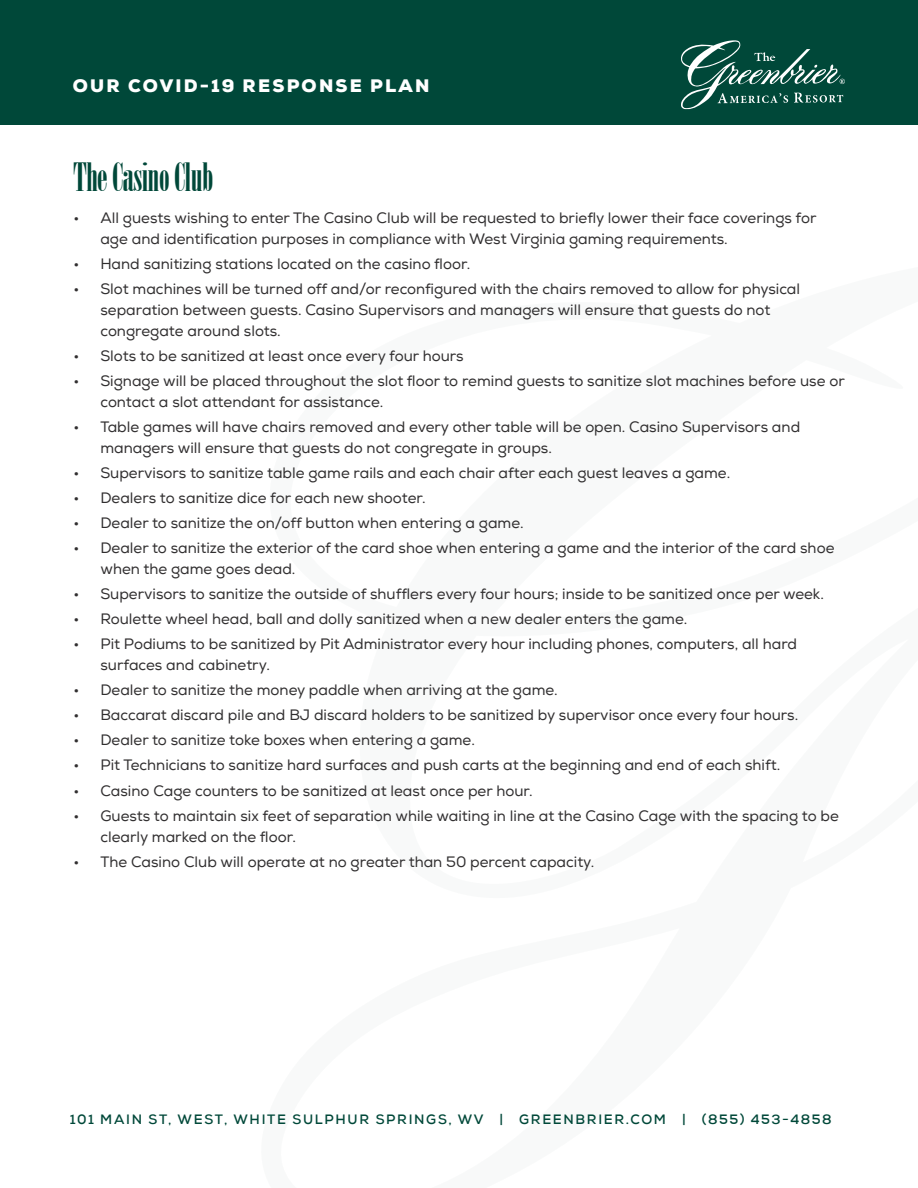
<style>
.page{position:relative;width:918px;height:1188px;background:#fff}
.page>*{position:absolute;margin:0;border:0;box-sizing:border-box;transform-origin:0 0}
.t1{font:39px "Bodoni MT Poster Compressed";letter-spacing:-.01em;color:#004839}
.t2{font:900 18px "Nexa";letter-spacing:.125em;color:#fff}
.t3{font:15px/21px "Nexa";color:#312f30}
.t4{font:700 13.5px "Nexa";letter-spacing:.125em;color:#004839}
</style>
<div class="page">
<div style="left:0;top:0;width:918px;height:124px;background:#004839"></div>
<svg style="left:681px;top:40px;width:164px;height:69px"></svg>
<p class="t2" style="left:73px;top:75px;width:358px">OUR COVID-19 RESPONSE PLAN</p>
<h1 class="t1" style="left:73px;top:155px;width:141px">The Casino Club</h1>
<p class="t3" style="left:100px;top:207px;width:718px;text-indent:-27px">• All guests wishing to enter The Casino Club will be requested to briefly lower their face coverings for age and identification purposes in compliance with West Virginia gaming requirements.</p>
<p class="t3" style="left:73px;top:253px;width:398px">• Hand sanitizing stations located on the casino floor.</p>
<p class="t3" style="left:100px;top:278px;width:701px;text-indent:-27px">• Slot machines will be turned off and/or reconfigured with the chairs removed to allow for physical separation between guests. Casino Supervisors and managers will ensure that guests do not congregate around slots.</p>
<p class="t3" style="left:73px;top:345px;width:392px">• Slots to be sanitized at least once every four hours</p>
<p class="t3" style="left:100px;top:370px;width:746px;text-indent:-27px">• Signage will be placed throughout the slot floor to remind guests to sanitize slot machines before use or contact a slot attendant for assistance.</p>
<p class="t3" style="left:100px;top:417px;width:701px;text-indent:-27px">• Table games will have chairs removed and every other table will be open. Casino Supervisors and managers will ensure that guests do not congregate in groups.</p>
<p class="t3" style="left:73px;top:463px;width:658px">• Supervisors to sanitize table game rails and each chair after each guest leaves a game.</p>
<p class="t3" style="left:73px;top:488px;width:354px">• Dealers to sanitize dice for each new shooter.</p>
<p class="t3" style="left:73px;top:513px;width:452px">• Dealer to sanitize the on/off button when entering a game.</p>
<p class="t3" style="left:100px;top:538px;width:736px;text-indent:-27px">• Dealer to sanitize the exterior of the card shoe when entering a game and the interior of the card shoe when the game goes dead.</p>
<p class="t3" style="left:73px;top:584px;width:752px">• Supervisors to sanitize the outside of shufflers every four hours; inside to be sanitized once per week.</p>
<p class="t3" style="left:73px;top:609px;width:615px">• Roulette wheel head, ball and dolly sanitized when a new dealer enters the game.</p>
<p class="t3" style="left:100px;top:634px;width:698px;text-indent:-27px">• Pit Podiums to be sanitized by Pit Administrator every hour including phones, computers, all hard surfaces and cabinetry.</p>
<p class="t3" style="left:73px;top:680px;width:486px">• Dealer to sanitize the money paddle when arriving at the game.</p>
<p class="t3" style="left:73px;top:705px;width:726px">• Baccarat discard pile and BJ discard holders to be sanitized by supervisor once every four hours.</p>
<p class="t3" style="left:73px;top:730px;width:403px">• Dealer to sanitize toke boxes when entering a game.</p>
<p class="t3" style="left:73px;top:755px;width:708px">• Pit Technicians to sanitize hard surfaces and push carts at the beginning and end of each shift.</p>
<p class="t3" style="left:73px;top:780px;width:461px">• Casino Cage counters to be sanitized at least once per hour.</p>
<p class="t3" style="left:100px;top:805px;width:740px;text-indent:-27px">• Guests to maintain six feet of separation while waiting in line at the Casino Cage with the spacing to be clearly marked on the floor.</p>
<p class="t3" style="left:73px;top:851px;width:523px">• The Casino Club will operate at no greater than 50 percent capacity.</p>
<p class="t4" style="left:70px;top:1110px;width:763px">101 MAIN ST, WEST, WHITE SULPHUR SPRINGS, WV | GREENBRIER.COM | (855) 453-4858</p>
</div>
